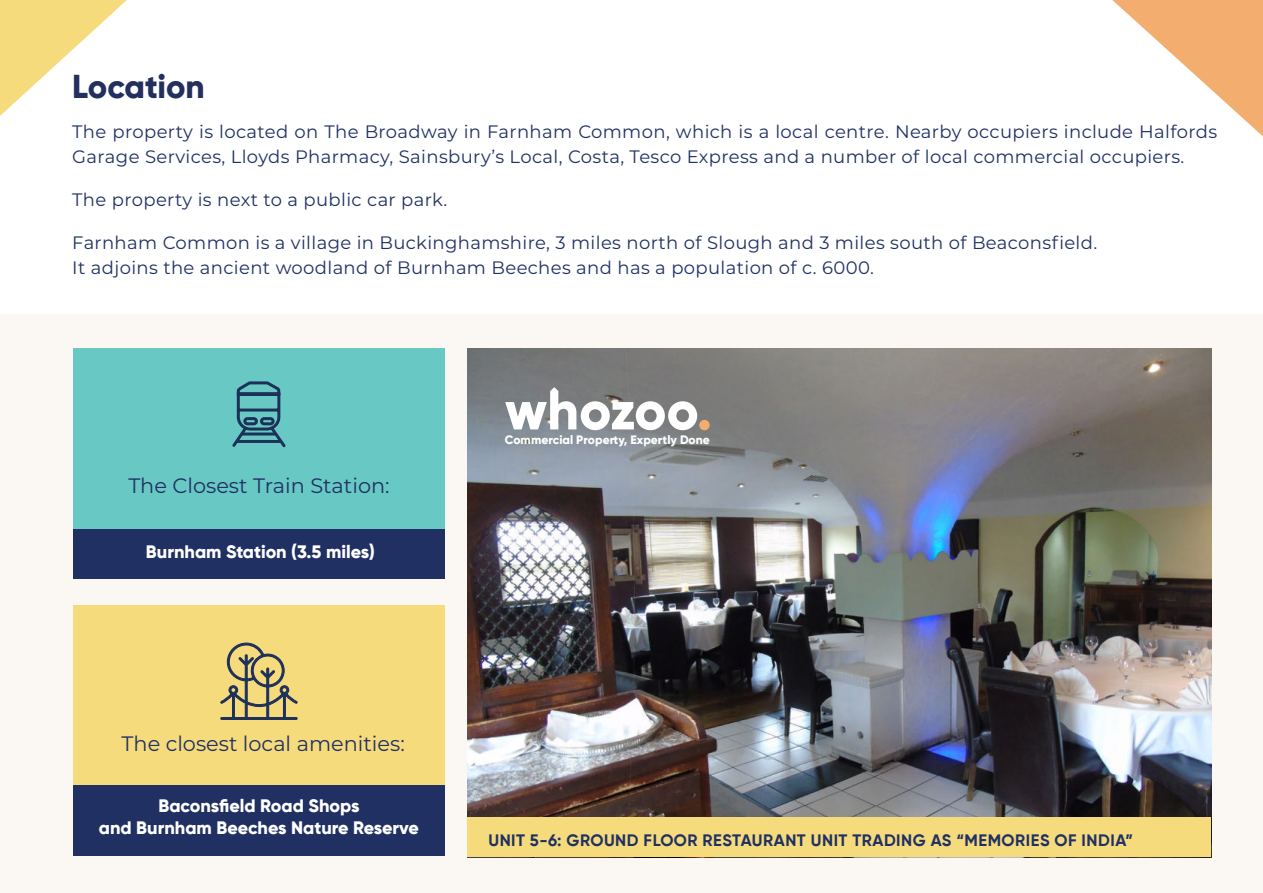
<style>
.page{position:relative;width:1263px;height:893px;background:#fff}
.page>*{position:absolute;margin:0;border:0;box-sizing:border-box;transform-origin:0 0}
.t1{font:800 33px "Gilroy";color:#23305f}
.t2{font:20.85px "Montserrat";color:#203063}
.t3{font:18px/24.6px "Montserrat";letter-spacing:.02em;color:#203063}
.t4{font:800 18px/21.6px "Gilroy";color:#fff;text-align:center}
.t5{font:700 16.5px "Gilroy";letter-spacing:.03em;color:#203063}
.t6{font:800 12.15px "Gilroy";color:#fff}
</style>
<div class="page">
<div style="left:0;top:315px;width:1263px;height:578px;background:#fbf7f3"></div>
<svg style="left:0;top:0;width:127px;height:116px"></svg>
<div style="left:73px;top:605px;width:372px;height:230px;background:#f6db7c"></div>
<div style="left:73px;top:786px;width:372px;height:70px;background:#203063"></div>
<svg style="left:220px;top:642px;width:78px;height:78px"></svg>
<div style="left:73px;top:348px;width:372px;height:231px;background:#68c8c4"></div>
<div style="left:73px;top:529px;width:372px;height:50px;background:#203063"></div>
<svg style="left:232px;top:381px;width:54px;height:67px"></svg>
<hr style="left:236px;top:440px;width:45px;height:3px;background:#1c3158">
<hr style="left:242px;top:432px;width:34px;height:3px;background:#1c3158">
<img style="left:468px;top:348px;width:743px;height:470px">
<svg style="left:505px;top:387px;width:192px;height:43px"></svg>
<div style="left:699px;top:420px;width:11px;height:10px;background:#f2ad6f;border-radius:50%"></div>
<svg style="left:1112px;top:0;width:151px;height:136px"></svg>
<div style="left:468px;top:818px;width:743px;height:39px;background:#f6db7c"></div>
<h1 class="t1" style="left:72px;top:71px;width:134px">Location</h1>
<p class="t3" style="left:72px;top:120px;width:1146px">The property is located on The Broadway in Farnham Common, which is a local centre. Nearby occupiers include Halfords<br>Garage Services, Lloyds Pharmacy, Sainsbury’s Local, Costa, Tesco Express and a number of local commercial occupiers.</p>
<p class="t3" style="left:72px;top:188px;width:377px">The property is next to a public car park.</p>
<p class="t3" style="left:72px;top:231px;width:1026px">Farnham Common is a village in Buckinghamshire, 3 miles north of Slough and 3 miles south of Beaconsfield.<br>It adjoins the ancient woodland of Burnham Beeches and has a population of c. 6000.</p>
<p class="t2" style="left:128px;top:476px;width:263px">The Closest Train Station:</p>
<p class="t4" style="left:146px;top:542px;width:231px">Burnham Station (3.5 miles)</p>
<p class="t2" style="left:122px;top:733px;width:285px">The closest local amenities:</p>
<p class="t4" style="left:99px;top:795px;width:322px">Baconsfield Road Shops<br>and Burnham Beeches Nature Reserve</p>
<p class="t6" style="left:505px;top:434px;width:207px">Commercial Property, Expertly Done</p>
<p class="t5" style="left:488px;top:832px;width:646px">UNIT 5-6: GROUND FLOOR RESTAURANT UNIT TRADING AS “MEMORIES OF INDIA”</p>
</div>
